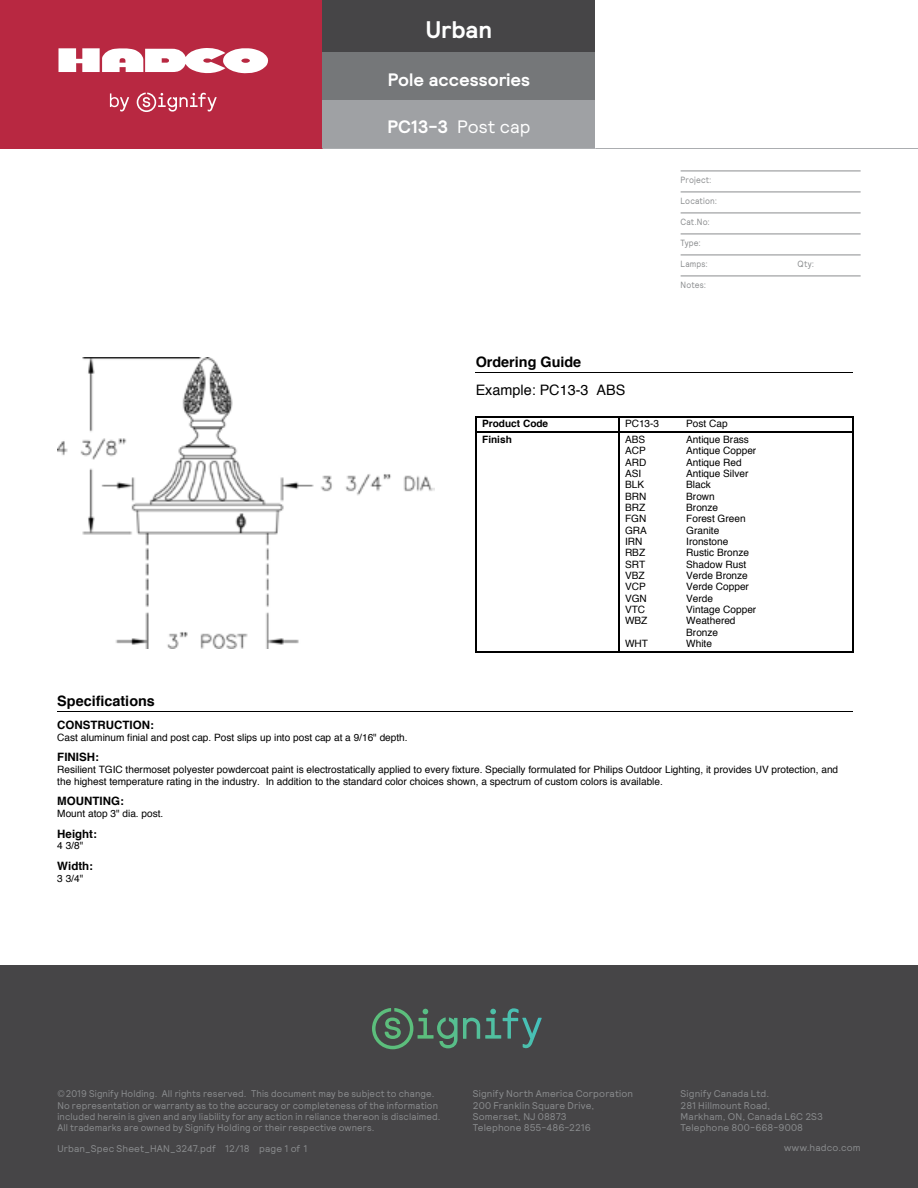
<style>
.page{position:relative;width:918px;height:1188px;background:#fff}
.page>*{position:absolute;margin:0;border:0;box-sizing:border-box;transform-origin:0 0}
.t1{font:700 24px "Relative";color:#fff}
.t2{font:700 18px "Relative";color:#fff}
.t3{font:18px "Relative";color:#fff}
.t4{font:700 14.4px "Helvetica";color:#000}
.t5{font:14.4px "Helvetica";color:#000}
.t6{font:700 11.55px "Helvetica";color:#000}
.t7{font:10.05px/11.4px "Helvetica";color:#000}
.t8{font:700 10.05px "Helvetica";color:#000}
.t9{font:9.75px/11.2px "Relative";letter-spacing:.015em;color:#8a8c8e;scale:.96 1}
.t10{font:9.75px/11.2px "Relative";letter-spacing:.015em;color:#8a8c8e}
.t11{font:9px "Relative";letter-spacing:.02em;color:#8a8c8e;scale:.9 1}
.s1{font-weight:700}
</style>
<div class="page">
<div style="left:0;top:0;width:322px;height:148px;background:#b82841"></div>
<div style="left:322px;top:0;width:274px;height:52px;background:#464547"></div>
<div style="left:322px;top:52px;width:274px;height:48px;background:#757779"></div>
<div style="left:322px;top:100px;width:274px;height:48px;background:#9fa1a4"></div>
<hr style="left:0;top:148px;width:322px;height:1px;background:#b82841">
<hr style="left:322px;top:148px;width:274px;height:1px;background:#abadb0">
<hr style="left:596px;top:148px;width:322px;height:1px;background:#abadb0">
<svg style="left:110px;top:93px;width:107px;height:19px"></svg>
<svg style="left:59px;top:48px;width:209px;height:26px"></svg>
<hr style="left:681px;top:171px;width:180px;height:1px;background:#8a8c8e">
<hr style="left:681px;top:192px;width:180px;height:1px;background:#8a8c8e">
<hr style="left:681px;top:213px;width:180px;height:1px;background:#8a8c8e">
<hr style="left:681px;top:234px;width:180px;height:1px;background:#8a8c8e">
<hr style="left:681px;top:255px;width:180px;height:1px;background:#8a8c8e">
<hr style="left:681px;top:276px;width:180px;height:1px;background:#8a8c8e">
<img style="left:57px;top:357px;width:378px;height:291px">
<hr style="left:476px;top:372px;width:377px;height:1px;background:#000">
<hr style="left:476px;top:416px;width:143px;height:1px;background:#000">
<svg style="left:475px;top:416px;width:1px;height:16px"></svg>
<hr style="left:619px;top:416px;width:234px;height:1px;background:#000">
<svg style="left:618px;top:417px;width:1px;height:15px"></svg>
<svg style="left:853px;top:416px;width:1px;height:16px"></svg>
<hr style="left:476px;top:432px;width:143px;height:1px;background:#000">
<hr style="left:475px;top:432px;width:1px;height:221px;background:#000">
<hr style="left:476px;top:651px;width:143px;height:2px;background:#000">
<hr style="left:619px;top:432px;width:234px;height:1px;background:#000">
<hr style="left:618px;top:432px;width:1px;height:221px;background:#000">
<hr style="left:853px;top:432px;width:1px;height:221px;background:#000">
<hr style="left:619px;top:651px;width:234px;height:2px;background:#000">
<hr style="left:57px;top:711px;width:796px;height:1px;background:#000">
<div style="left:0;top:965px;width:918px;height:223px;background:#464547"></div>
<svg style="left:372px;top:1008px;width:167px;height:41px"></svg>
<h1 class="t1" style="left:426px;top:14px;width:68px">Urban</h1>
<h2 class="t2" style="left:388px;top:67px;width:144px">Pole accessories</h2>
<h2 class="t3" style="left:387px;top:115px;width:145px"><span class="s1">PC13-3</span> Post cap</h2>
<p class="t11" style="left:681px;top:174px;width:36px">Project:</p>
<p class="t11" style="left:681px;top:195px;width:42px">Location:</p>
<p class="t11" style="left:681px;top:216px;width:34px">Cat.No:</p>
<p class="t11" style="left:681px;top:237px;width:24px">Type:</p>
<p class="t11" style="left:681px;top:258px;width:32px">Lamps:</p>
<p class="t11" style="left:798px;top:258px;width:20px">Qty:</p>
<p class="t11" style="left:681px;top:279px;width:30px">Notes:</p>
<h3 class="t4" style="left:476px;top:351px;width:107px">Ordering Guide</h3>
<h3 class="t5" style="left:476px;top:378px;width:151px">Example: PC13-3 ABS</h3>
<p class="t8" style="left:482px;top:416px;width:68px">Product Code</p>
<p class="t7" style="left:625px;top:418px;width:36px">PC13-3</p>
<p class="t7" style="left:686px;top:418px;width:43px">Post Cap</p>
<p class="t8" style="left:482px;top:431px;width:31px">Finish</p>
<p class="t7" style="left:625px;top:434px;width:22px">ABS</p>
<p class="t7" style="left:686px;top:434px;width:64px">Antique Brass</p>
<p class="t7" style="left:625px;top:445px;width:22px">ACP</p>
<p class="t7" style="left:686px;top:445px;width:72px">Antique Copper</p>
<p class="t7" style="left:625px;top:457px;width:23px">ARD</p>
<p class="t7" style="left:686px;top:457px;width:57px">Antique Red</p>
<p class="t7" style="left:625px;top:468px;width:18px">ASI</p>
<p class="t7" style="left:686px;top:468px;width:64px">Antique Silver</p>
<p class="t7" style="left:625px;top:479px;width:21px">BLK</p>
<p class="t7" style="left:686px;top:479px;width:26px">Black</p>
<p class="t7" style="left:625px;top:491px;width:23px">BRN</p>
<p class="t7" style="left:686px;top:491px;width:30px">Brown</p>
<p class="t7" style="left:625px;top:502px;width:22px">BRZ</p>
<p class="t7" style="left:686px;top:502px;width:33px">Bronze</p>
<p class="t7" style="left:625px;top:513px;width:23px">FGN</p>
<p class="t7" style="left:686px;top:513px;width:61px">Forest Green</p>
<p class="t7" style="left:625px;top:525px;width:23px">GRA</p>
<p class="t7" style="left:686px;top:525px;width:35px">Granite</p>
<p class="t7" style="left:625px;top:536px;width:19px">IRN</p>
<p class="t7" style="left:686px;top:536px;width:44px">Ironstone</p>
<p class="t7" style="left:625px;top:547px;width:22px">RBZ</p>
<p class="t7" style="left:686px;top:547px;width:64px">Rustic Bronze</p>
<p class="t7" style="left:625px;top:559px;width:22px">SRT</p>
<p class="t7" style="left:686px;top:559px;width:61px">Shadow Rust</p>
<p class="t7" style="left:625px;top:570px;width:21px">VBZ</p>
<p class="t7" style="left:686px;top:570px;width:63px">Verde Bronze</p>
<p class="t7" style="left:625px;top:581px;width:22px">VCP</p>
<p class="t7" style="left:686px;top:581px;width:64px">Verde Copper</p>
<p class="t7" style="left:625px;top:593px;width:23px">VGN</p>
<p class="t7" style="left:686px;top:593px;width:28px">Verde</p>
<p class="t7" style="left:625px;top:604px;width:22px">VTC</p>
<p class="t7" style="left:686px;top:604px;width:72px">Vintage Copper</p>
<p class="t7" style="left:625px;top:615px;width:24px">WBZ</p>
<p class="t7" style="left:686px;top:615px;width:51px">Weathered<br>Bronze</p>
<p class="t7" style="left:625px;top:638px;width:24px">WHT</p>
<p class="t7" style="left:686px;top:638px;width:27px">White</p>
<h3 class="t4" style="left:57px;top:690px;width:99px">Specifications</h3>
<p class="t6" style="left:57px;top:716px;width:98px">CONSTRUCTION:</p>
<p class="t7" style="left:57px;top:732px;width:352px">Cast aluminum finial and post cap. Post slips up into post cap at a 9/16" depth.</p>
<p class="t6" style="left:57px;top:748px;width:43px">FINISH:</p>
<p class="t7" style="left:57px;top:764px;width:782px">Resilient TGIC thermoset polyester powdercoat paint is electrostatically applied to every fixture. Specially formulated for Philips Outdoor Lighting, it provides UV protection, and the highest temperature rating in the industry. In addition to the standard color choices shown, a spectrum of custom colors is available.</p>
<p class="t6" style="left:57px;top:792px;width:68px">MOUNTING:</p>
<p class="t7" style="left:57px;top:808px;width:108px">Mount atop 3" dia. post.</p>
<p class="t6" style="left:57px;top:824px;width:41px">Height:</p>
<p class="t7" style="left:57px;top:841px;width:27px">4 3/8"</p>
<p class="t6" style="left:57px;top:857px;width:37px">Width:</p>
<p class="t7" style="left:57px;top:873px;width:27px">3 3/4"</p>
<p class="t9" style="left:57px;top:1088px;width:401px">©2019 Signify Holding. All rights reserved. This document may be subject to change.<br>No representation or warranty as to the accuracy or completeness of the information included herein is given and any liability for any action in reliance thereon is disclaimed.<br>All trademarks are owned by Signify Holding or their respective owners.</p>
<p class="t10" style="left:473px;top:1088px;width:162px">Signify North America Corporation<br>200 Franklin Square Drive,<br>Somerset, NJ 08873<br>Telephone 855-486-2216</p>
<p class="t10" style="left:681px;top:1088px;width:144px">Signify Canada Ltd.<br>281 Hillmount Road,<br>Markham, ON, Canada L6C 2S3<br>Telephone 800-668-9008</p>
<p class="t10" style="left:57px;top:1143px;width:251px">Urban_Spec Sheet_HAN_3247.pdf 12/18 page 1 of 1</p>
<p class="t10" style="left:784px;top:1142px;width:78px">www.hadco.com</p>
</div>
